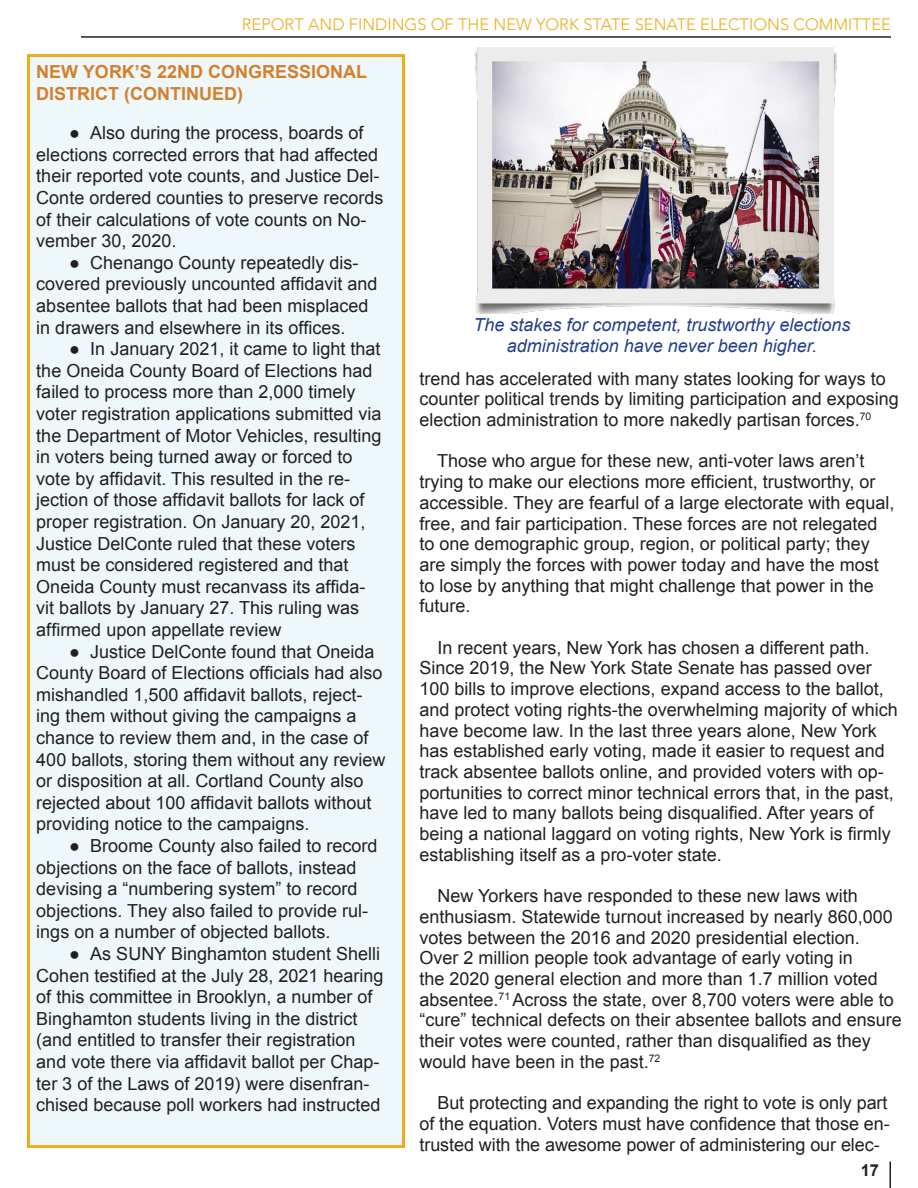
<style>
.page{position:relative;width:918px;height:1188px;background:#fff}
.page>*{position:absolute;margin:0;border:0;box-sizing:border-box;transform-origin:0 0}
.t1{font:18px/21.6px "Arial";color:#231f20}
.t2{font:italic 18px/21.6px "Arial";color:#253f8e;text-align:center}
.t3{font:700 18px/21.6px "Arial";color:#d3802d}
.t4{font:300 16.5px "Avenir";color:#ebae20}
.t5{font:700 16.5px "Arial";color:#231f20}
</style>
<div class="page">
<hr style="left:81px;top:36px;width:810px;height:2px;background:#231f20">
<svg style="left:890px;top:1162px;width:1px;height:26px"></svg>
<div style="left:27px;top:54px;width:378px;height:1094px;background:#eef8fb;border:3px solid #ebae20"></div>
<img style="left:474px;top:47px;width:364px;height:266px">
<p class="t4" style="left:242px;top:14px;width:651px">REPORT AND FINDINGS OF THE NEW YORK STATE SENATE ELECTIONS COMMITTEE</p>
<p class="t3" style="left:36px;top:62px;width:332px">NEW YORK’S 22ND CONGRESSIONAL<br>DISTRICT (CONTINUED)</p>
<p class="t1" style="left:36px;top:122px;width:349px;text-indent:33px">● Also during the process, boards of elections corrected errors that had affected their reported vote counts, and Justice Del-Conte ordered counties to preserve records of their calculations of vote counts on No&shy;vember 30, 2020.</p>
<p class="t1" style="left:36px;top:252px;width:343px;text-indent:33px">● Chenango County repeatedly dis&shy;covered previously uncounted affidavit and absentee ballots that had been misplaced in drawers and elsewhere in its offices.</p>
<p class="t1" style="left:36px;top:338px;width:347px;text-indent:33px">● In January 2021, it came to light that the Oneida County Board of Elections had failed to process more than 2,000 timely voter registration applications submitted via the Department of Motor Vehicles, resulting in voters being turned away or forced to vote by affidavit. This resulted in the re&shy;jection of those affidavit ballots for lack of proper registration. On January 20, 2021, Justice DelConte ruled that these voters must be considered registered and that Oneida County must recanvass its affida&shy;vit ballots by January 27. This ruling was affirmed upon appellate review</p>
<p class="t1" style="left:36px;top:641px;width:351px;text-indent:33px">● Justice DelConte found that Oneida County Board of Elections officials had also mishandled 1,500 affidavit ballots, reject&shy;ing them without giving the campaigns a chance to review them and, in the case of 400 ballots, storing them without any review or disposition at all. Cortland County also rejected about 100 affidavit ballots without providing notice to the campaigns.</p>
<p class="t1" style="left:36px;top:835px;width:343px;text-indent:33px">● Broome County also failed to record objections on the face of ballots, instead devising a “numbering system” to record objections. They also failed to provide rul&shy;ings on a number of objected ballots.</p>
<p class="t1" style="left:36px;top:943px;width:349px;text-indent:33px">● As SUNY Binghamton student Shelli Cohen testified at the July 28, 2021 hearing of this committee in Brooklyn, a number of Binghamton students living in the district (and entitled to transfer their registration and vote there via affidavit ballot per Chap&shy;ter 3 of the Laws of 2019) were disenfran&shy;chised because poll workers had instructed</p>
<p class="t2" style="left:473px;top:314px;width:379px">The stakes for competent, trustworthy elections administration have never been higher.</p>
<p class="t1" style="left:420px;top:368px;width:481px;line-height:20.7px">trend has accelerated with many states looking for ways to counter political trends by limiting participation and exposing election administration to more nakedly partisan forces.<sup>70</sup></p>
<p class="t1" style="left:420px;top:451px;width:476px;line-height:20.7px;text-indent:18px">Those who argue for these new, anti-voter laws aren’t trying to make our elections more efficient, trustworthy, or accessible. They are fearful of a large electorate with equal, free, and fair participation. These forces are not relegated to one demographic group, region, or political party; they are simply the forces with power today and have the most to lose by anything that might challenge that power in the future.</p>
<p class="t1" style="left:420px;top:637px;width:480px;line-height:20.7px;text-indent:18px">In recent years, New York has chosen a different path.<br>Since 2019, the New York State Senate has passed over 100 bills to improve elections, expand access to the ballot, and protect voting rights-the overwhelming majority of which have become law. In the last three years alone, New York has established early voting, made it easier to request and track absentee ballots online, and provided voters with op&shy;portunities to correct minor technical errors that, in the past, have led to many ballots being disqualified. After years of being a national laggard on voting rights, New York is firmly establishing itself as a pro-voter state.</p>
<p class="t1" style="left:420px;top:886px;width:484px;line-height:20.7px;text-indent:18px">New Yorkers have responded to these new laws with enthusiasm. Statewide turnout increased by nearly 860,000 votes between the 2016 and 2020 presidential election.<br>Over 2 million people took advantage of early voting in<br>the 2020 general election and more than 1.7 million voted absentee.<sup>71</sup> Across the state, over 8,700 voters were able to “cure” technical defects on their absentee ballots and ensure their votes were counted, rather than disqualified as they would have been in the past.<sup>72</sup></p>
<p class="t1" style="left:420px;top:1093px;width:472px;line-height:20.7px;text-indent:18px">But protecting and expanding the right to vote is only part of the equation. Voters must have confidence that those en&shy;trusted with the awesome power of administering our elec-</p>
<p class="t5" style="left:861px;top:1159px;width:20px">17</p>
</div>
